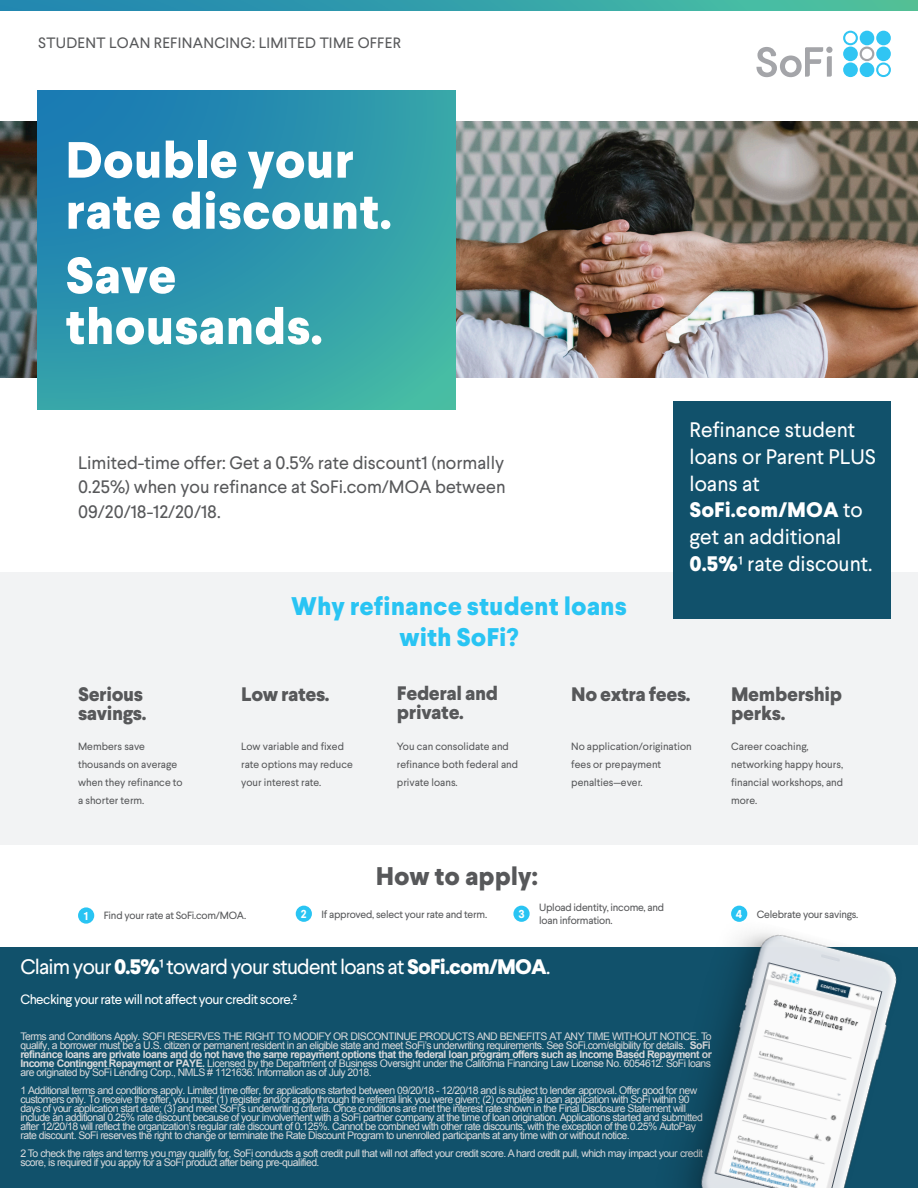
<style>
.page{position:relative;width:918px;height:1188px;background:#fff}
.page>*{position:absolute;margin:0;border:0;box-sizing:border-box;transform-origin:0 0}
.t1{font:800 50.85px/51px "Larsseit";color:#fff}
.t2{font:800 25.5px/30.6px "Larsseit";color:#29c4f3;text-align:center}
.t3{font:800 25.5px "Larsseit";color:#57585a}
.t4{font:21px/26.7px "Larsseit";color:#fff}
.t5{font:21px "Larsseit";letter-spacing:-.04em;color:#fff}
.t6{font:800 19.5px/19.5px "Larsseit";letter-spacing:-.02em;color:#57585a}
.t7{font:18px/24.3px "Larsseit";color:#57585a;text-align:justify}
.t8{font:15px "Larsseit";letter-spacing:.02em;color:#57585a}
.t9{font:13.5px "Larsseit";letter-spacing:-.04em;color:#fff}
.t10{font:700 11.55px "Larsseit";color:#fff}
.t11{font:10.5px/9px "Arial";letter-spacing:-.05em;color:#d9dadc}
.t12{font:10.5px/9px "Arial";letter-spacing:-.05em;color:#d9dadc;text-align:justify}
.t13{font:10.5px/18px "Larsseit";color:#57585a}
.t14{font:10.5px/12.6px "Larsseit";letter-spacing:-.02em;color:#57585a}
.s1{font-weight:800}
.s2{font-weight:700}
</style>
<div class="page">
<img style="left:0;top:122px;width:918px;height:256px">
<div style="left:0;top:947px;width:918px;height:241px;background:#11516b"></div>
<div style="left:0;top:572px;width:918px;height:273px;background:#f2f3f4"></div>
<svg style="left:843px;top:31px;width:48px;height:46px"></svg>
<svg style="left:756px;top:47px;width:76px;height:30px"></svg>
<svg style="left:38px;top:90px;width:418px;height:320px"></svg>
<div style="left:673px;top:401px;width:218px;height:218px;background:#11516b"></div>
<img style="left:683px;top:905px;width:214px;height:283px">
<div style="left:78px;top:907px;width:16px;height:17px;background:#29c4f3;border-radius:50%"></div>
<div style="left:296px;top:906px;width:16px;height:16px;background:#29c4f3;border-radius:50%"></div>
<div style="left:513px;top:906px;width:17px;height:16px;background:#29c4f3;border-radius:50%"></div>
<div style="left:731px;top:906px;width:16px;height:16px;background:#29c4f3;border-radius:50%"></div>
<svg style="left:0;top:0;width:918px;height:10px"></svg>
<p class="t8" style="left:38px;top:33px;width:364px">STUDENT LOAN REFINANCING: LIMITED TIME OFFER</p>
<p class="t1" style="left:65px;top:135px;width:328px">Double your rate discount.</p>
<p class="t1" style="left:65px;top:251px;width:259px">Save thousands.</p>
<p class="t7" style="left:78px;top:451px;width:429px">Limited-time offer: Get a 0.5% rate discount1 (normally 0.25%) when you refinance at SoFi.com/MOA between 09/20/18-12/20/18.</p>
<p class="t2" style="left:291px;top:591px;width:337px">Why refinance student loans with SoFi?</p>
<p class="t4" style="left:690px;top:416px;width:188px">Refinance student loans or Parent PLUS loans at<br><span class="s1">SoFi.com/MOA</span> to get an additional<br><span class="s1">0.5%</span>1 rate discount.</p>
<p class="t6" style="left:78px;top:684px;width:70px">Serious savings.</p>
<p class="t6" style="left:241px;top:684px;width:90px">Low rates.</p>
<p class="t13" style="left:78px;top:737px;width:106px">Members save thousands on average when they refinance to a shorter term.</p>
<p class="t13" style="left:241px;top:737px;width:113px">Low variable and fixed rate options may reduce your interest rate.</p>
<p class="t6" style="left:397px;top:684px;width:103px">Federal and private.</p>
<p class="t13" style="left:397px;top:737px;width:123px">You can consolidate and refinance both federal and private loans.</p>
<p class="t3" style="left:376px;top:859px;width:164px">How to apply:</p>
<p class="t6" style="left:571px;top:684px;width:121px">No extra fees.</p>
<p class="t6" style="left:731px;top:684px;width:112px">Membership perks.</p>
<p class="t13" style="left:571px;top:737px;width:122px">No application/origination fees or prepayment penalties—ever.</p>
<p class="t13" style="left:731px;top:737px;width:114px">Career coaching, networking happy hours, financial workshops, and more.</p>
<p class="t14" style="left:104px;top:909px;width:144px">Find your rate at SoFi.com/MOA.</p>
<p class="t14" style="left:321px;top:908px;width:167px">If approved, select your rate and term.</p>
<p class="t14" style="left:539px;top:901px;width:126px">Upload identity, income, and loan information.</p>
<p class="t10" style="left:84px;top:908px;width:6px">1</p>
<p class="t10" style="left:301px;top:907px;width:7px">2</p>
<p class="t10" style="left:518px;top:907px;width:8px">3</p>
<p class="t10" style="left:736px;top:907px;width:8px">4</p>
<p class="t14" style="left:757px;top:908px;width:103px">Celebrate your savings.</p>
<p class="t5" style="left:20px;top:954px;width:531px">Claim your <span class="s1">0.5%</span>1 toward your student loans at <span class="s1">SoFi.com/MOA</span>.</p>
<p class="t9" style="left:20px;top:991px;width:278px">Checking your rate will not affect your credit score.2</p>
<p class="t12" style="left:20px;top:1032px;width:693px">Terms and Conditions Apply. SOFI RESERVES THE RIGHT TO MODIFY OR DISCONTINUE PRODUCTS AND BENEFITS AT ANY TIME WITHOUT NOTICE. To qualify, a borrower must be a U.S. citizen or permanent resident in an eligible state and meet SoFi’s underwriting requirements. See SoFi.com/elgibility for details. <span class="s2">SoFi refinance loans are private loans and do not have the same repayment options that the federal loan program offers such as Income Based Repayment or Income Contingent Repayment or PAYE.</span> Licensed by the Department of Business Oversight under the California Financing Law License No. 6054612. SoFi loans are originated by SoFi Lending Corp., NMLS # 1121636. Information as of July 2018.</p>
<p class="t11" style="left:20px;top:1086px;width:684px">1 Additional terms and conditions apply. Limited time offer, for applications started between 09/20/18 - 12/20/18 and is subject to lender approval. Offer good for new customers only. To receive the offer, you must: (1) register and/or apply through the referral link you were given; (2) complete a loan application with SoFi within 90 days of your application start date; (3) and meet SoFi’s underwriting criteria. Once conditions are met the interest rate shown in the Final Disclosure Statement will include an additional 0.25% rate discount because of your involvement with a SoFi partner company at the time of loan origination. Applications started and submitted after 12/20/18 will reflect the organization’s regular rate discount of 0.125%. Cannot be combined with other rate discounts, with the exception of the 0.25% AutoPay rate discount. SoFi reserves the right to change or terminate the Rate Discount Program to unenrolled participants at any time with or without notice.</p>
<p class="t12" style="left:20px;top:1149px;width:684px">2 To check the rates and terms you may qualify for, SoFi conducts a soft credit pull that will not affect your credit score. A hard credit pull, which may impact your credit score, is required if you apply for a SoFi product after being pre-qualified.</p>
</div>
